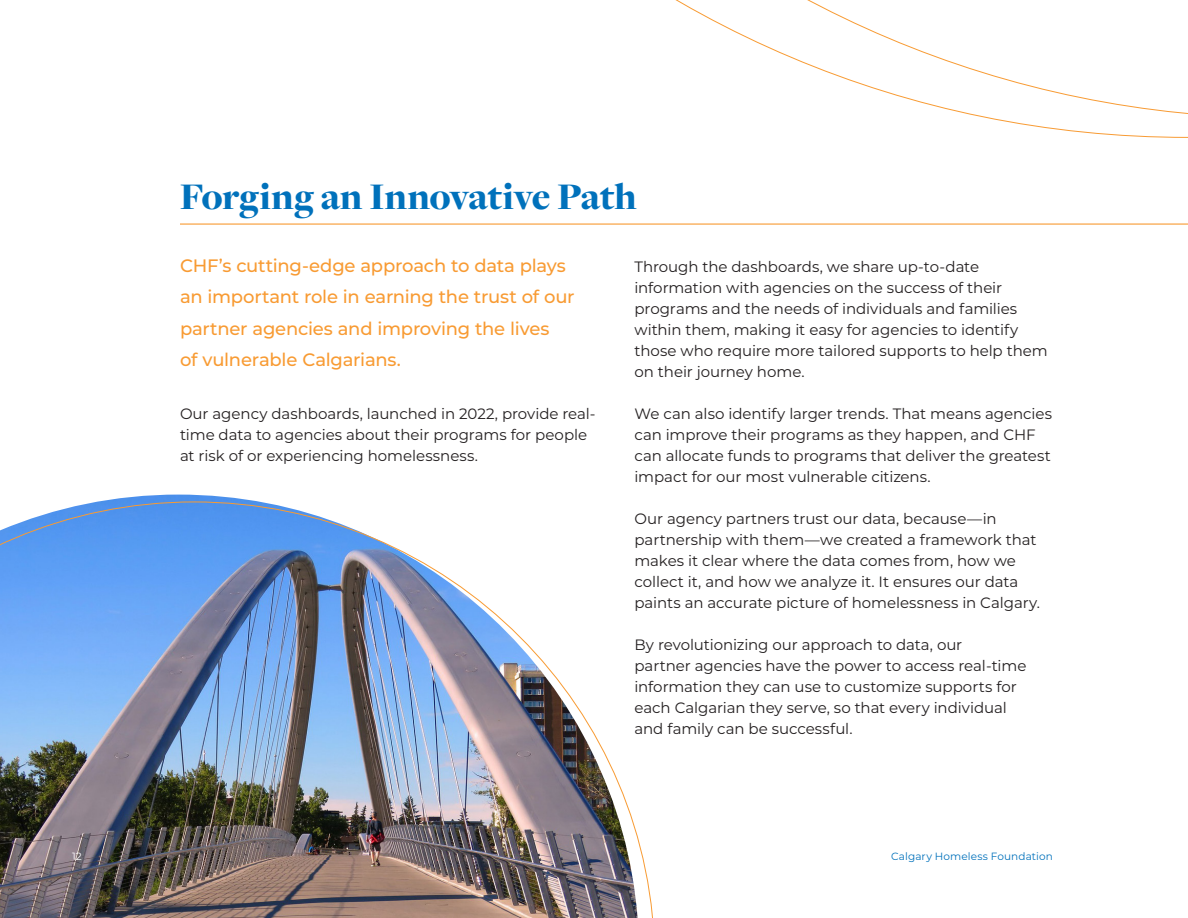
<style>
.page{position:relative;width:1188px;height:918px;background:#fff}
.page>*{position:absolute;margin:0;border:0;box-sizing:border-box;transform-origin:0 0}
.Section_Title{font:900 39px "Freight Disp Pro";letter-spacing:-.015em;color:#0071bb}
.Intro_Paragraph{font:500 18px/31.5px "Montserrat";letter-spacing:-.015em;color:#f89b33}
.t1{font:15px/21px "Montserrat";letter-spacing:-.005em;color:#231f20}
.t2{font:10.5px "Montserrat";letter-spacing:.01em;color:#0071bb}
.t3{font:10.5px "Montserrat";color:#fff}
</style>
<div class="page">
<svg style="left:675px;top:0;width:513px;height:118px"></svg>
<img style="left:0;top:502px;width:653px;height:416px">
<hr style="left:180px;top:224px;width:1008px;height:1px;background:#f89b33">
<p class="Section_Title" style="left:180px;top:170px;width:458px">Forging an Innovative Path</p>
<p class="Intro_Paragraph" style="left:180px;top:249px;width:396px">CHF’s cutting-edge approach to data plays an important role in earning the trust of our partner agencies and improving the lives<br>of vulnerable Calgarians.</p>
<p class="t1" style="left:180px;top:402px;width:417px">Our agency dashboards, launched in 2022, provide real&shy;time data to agencies about their programs for people at risk of or experiencing homelessness.</p>
<p class="t1" style="left:634px;top:255px;width:415px">Through the dashboards, we share up-to-date information with agencies on the success of their programs and the needs of individuals and families within them, making it easy for agencies to identify those who require more tailored supports to help them on their journey home.</p>
<p class="t1" style="left:634px;top:402px;width:419px">We can also identify larger trends. That means agencies can improve their programs as they happen, and CHF can allocate funds to programs that deliver the greatest impact for our most vulnerable citizens.</p>
<p class="t1" style="left:634px;top:507px;width:407px">Our agency partners trust our data, because—in partnership with them—we created a framework that makes it clear where the data comes from, how we collect it, and how we analyze it. It ensures our data paints an accurate picture of homelessness in Calgary.</p>
<p class="t1" style="left:634px;top:633px;width:393px">By revolutionizing our approach to data, our<br>partner agencies have the power to access real-time information they can use to customize supports for each Calgarian they serve, so that every individual and family can be successful.</p>
<p class="t3" style="left:72px;top:849px;width:11px">12</p>
<p class="t2" style="left:891px;top:849px;width:163px">Calgary Homeless Foundation</p>
</div>
